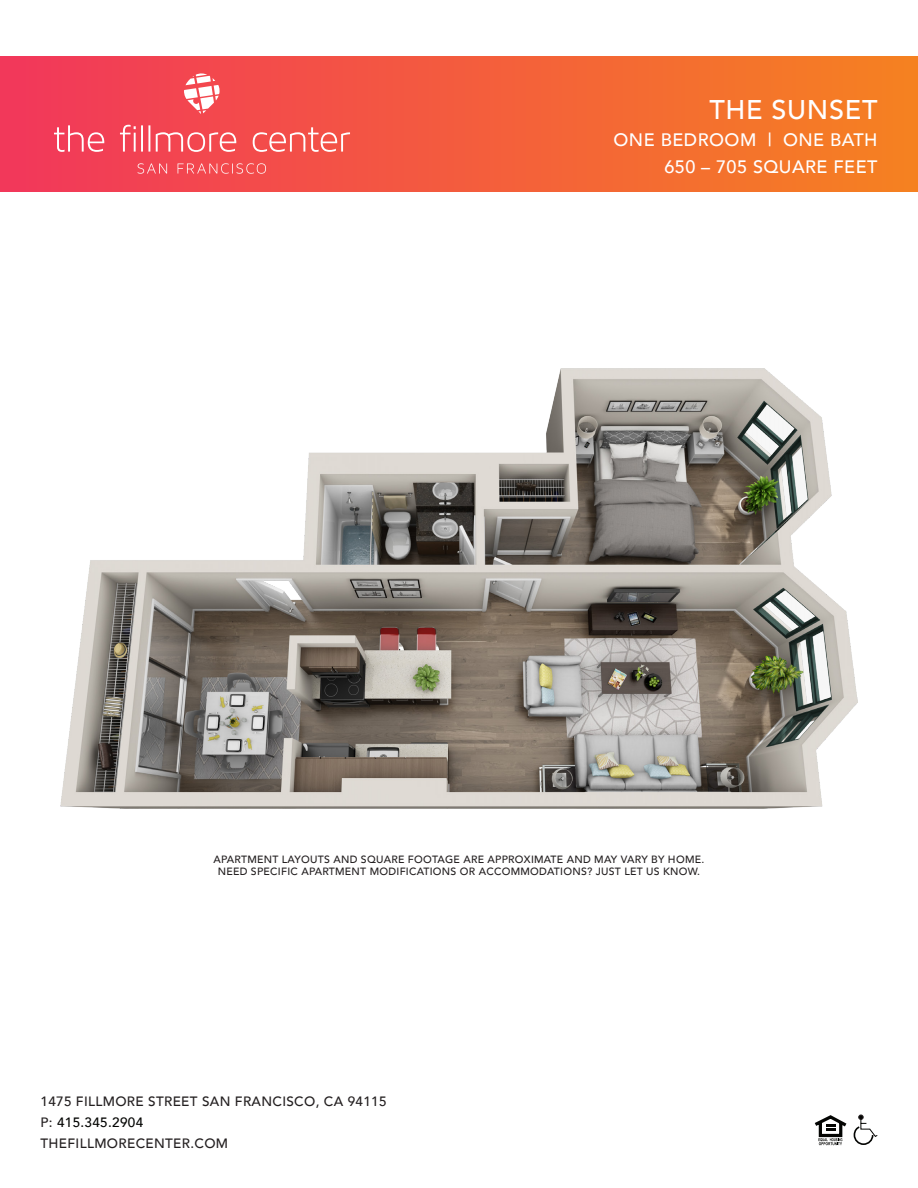
<style>
.page{position:relative;width:918px;height:1188px;background:#fff}
.page>*{position:absolute;margin:0;border:0;box-sizing:border-box;transform-origin:0 0}
.t1{font:500 27px "Avenir";letter-spacing:.025em;color:#fff}
.t2{font:500 18px "Avenir";letter-spacing:.025em;color:#fff}
.t3{font:500 13.5px/21px "Avenir";letter-spacing:.025em;color:#231f20}
.t4{font:500 10.5px/12.6px "Avenir";letter-spacing:.025em;color:#231f20;text-align:center}
.s1{color:#040503}
</style>
<div class="page">
<svg style="left:815px;top:1115px;width:63px;height:30px"></svg>
<img style="left:61px;top:368px;width:796px;height:440px">
<div style="left:0;top:56px;width:918px;height:135px;background:linear-gradient(to right,#f2365b,#f58120)"></div>
<svg style="left:54px;top:125px;width:296px;height:27px;background:#f4676d"></svg>
<svg style="left:138px;top:163px;width:128px;height:11px"></svg>
<svg style="left:184px;top:73px;width:36px;height:41px"></svg>
<p class="t1" style="left:709px;top:87px;width:170px">THE SUNSET</p>
<p class="t2" style="left:614px;top:124px;width:265px">ONE BEDROOM | ONE BATH</p>
<p class="t2" style="left:664px;top:151px;width:215px">650 – 705 SQUARE FEET</p>
<p class="t4" style="left:214px;top:852px;width:492px">APARTMENT LAYOUTS AND SQUARE FOOTAGE ARE APPROXIMATE AND MAY VARY BY HOME.<br>NEED SPECIFIC APARTMENT MODIFICATIONS OR ACCOMMODATIONS? JUST LET US KNOW.</p>
<p class="t3" style="left:40px;top:1090px;width:348px">1475 FILLMORE STREET SAN FRANCISCO, CA 94115<br>P: <span class="s1">415.345.2904<br></span>THEFILLMORECENTER.COM</p>
</div>
